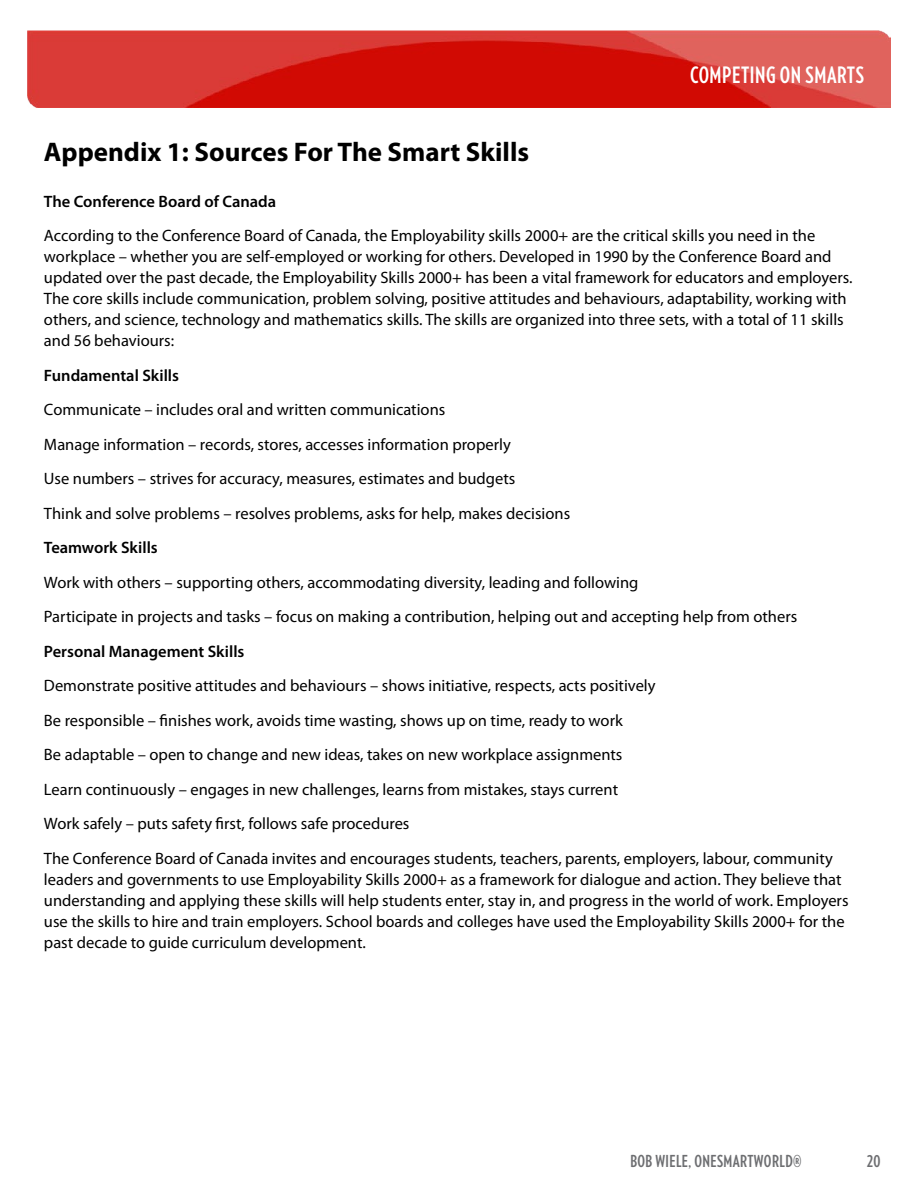
<style>
.page{position:relative;width:918px;height:1188px;background:#fff}
.page>*{position:absolute;margin:0;border:0;box-sizing:border-box;transform-origin:0 0}
.t1{font:700 27px "Myriad Pro";color:#000}
.t2{font:700 22.5px "Verlag Compressed";letter-spacing:.025em;color:#fff}
.t3{font:16.5px/34.5px "Myriad Pro";color:#000}
.t4{font:600 16.5px "Myriad Pro";color:#000}
.t5{font:700 16.5px "Verlag Compressed";letter-spacing:.025em;color:#6d6e71}
</style>
<div class="page">
<img style="left:27px;top:30px;width:864px;height:78px">
<h1 class="t1" style="left:44px;top:134px;width:487px">Appendix 1: Sources For The Smart Skills</h1>
<h2 class="t2" style="left:690px;top:59px;width:175px">COMPETING ON SMARTS</h2>
<p class="t4" style="left:44px;top:191px;width:234px">The Conference Board of Canada</p>
<p class="t3" style="left:44px;top:225px;width:810px;line-height:21px">According to the Conference Board of Canada, the Employability skills 2000+ are the critical skills you need in the workplace – whether you are self-employed or working for others. Developed in 1990 by the Conference Board and updated over the past decade, the Employability Skills 2000+ has been a vital framework for educators and employers.<br>The core skills include communication, problem solving, positive attitudes and behaviours, adaptability, working with others, and science, technology and mathematics skills. The skills are organized into three sets, with a total of 11 skills and 56 behaviours:</p>
<p class="t4" style="left:44px;top:365px;width:137px">Fundamental Skills</p>
<p class="t3" style="left:44px;top:392px;width:528px">Communicate – includes oral and written communications<br>Manage information – records, stores, accesses information properly<br>Use numbers – strives for accuracy, measures, estimates and budgets<br>Think and solve problems – resolves problems, asks for help, makes decisions</p>
<p class="t4" style="left:44px;top:537px;width:115px">Teamwork Skills</p>
<p class="t3" style="left:44px;top:565px;width:755px">Work with others – supporting others, accommodating diversity, leading and following<br>Participate in projects and tasks – focus on making a contribution, helping out and accepting help from others</p>
<p class="t4" style="left:44px;top:641px;width:202px">Personal Management Skills</p>
<p class="t3" style="left:44px;top:668px;width:790px">Demonstrate positive attitudes and behaviours – shows initiative, respects, acts positively<br>Be responsible – finishes work, avoids time wasting, shows up on time, ready to work<br>Be adaptable – open to change and new ideas, takes on new workplace assignments<br>Learn continuously – engages in new challenges, learns from mistakes, stays current<br>Work safely – puts safety first, follows safe procedures<br>The Conference Board of Canada invites and encourages students, teachers, parents, employers, labour, community</p>
<p class="t3" style="left:44px;top:869px;width:806px;line-height:21px">leaders and governments to use Employability Skills 2000+ as a framework for dialogue and action. They believe that understanding and applying these skills will help students enter, stay in, and progress in the world of work. Employers use the skills to hire and train employers. School boards and colleges have used the Employability Skills 2000+ for the past decade to guide curriculum development.</p>
<p class="t5" style="left:630px;top:1149px;width:173px">BOB WIELE, ONESMARTWORLD®</p>
<p class="t5" style="left:867px;top:1149px;width:15px">20</p>
</div>
